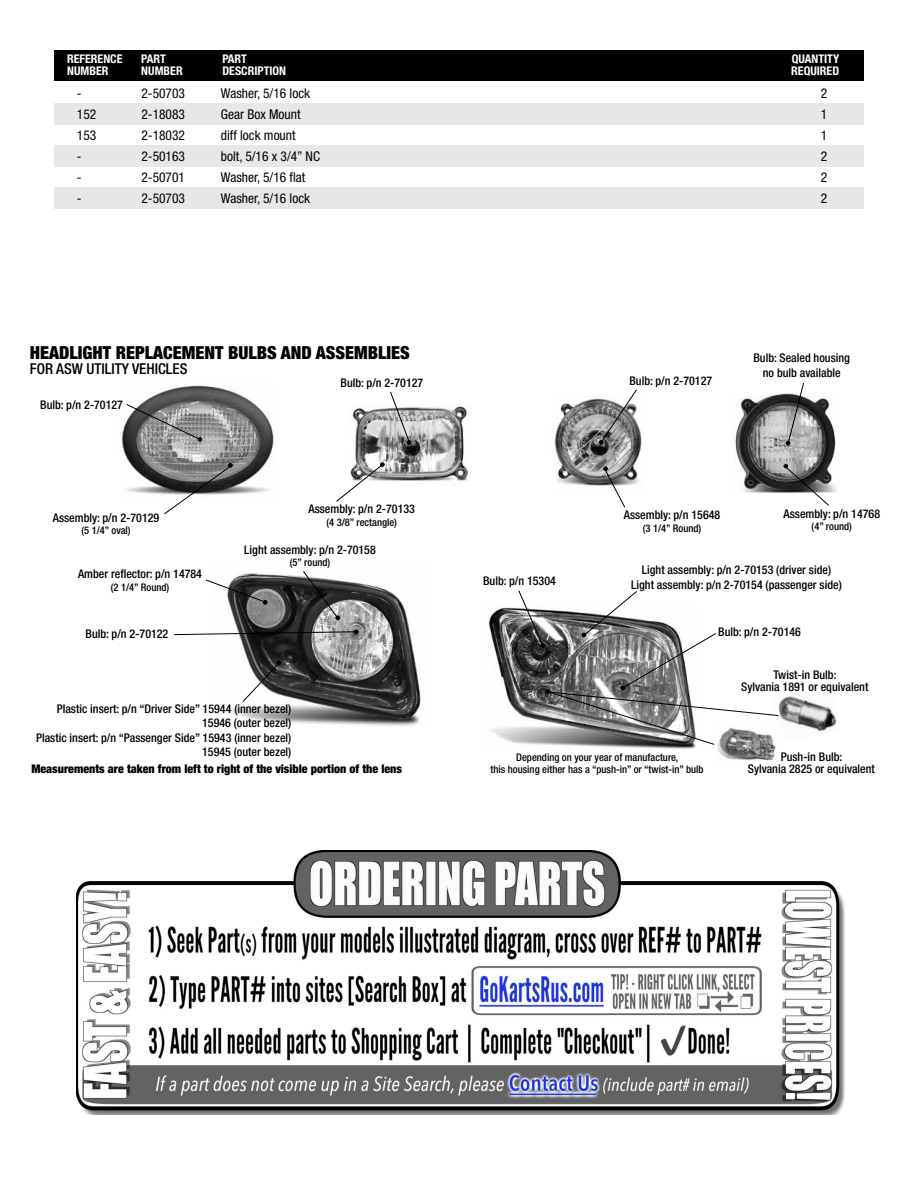
<style>
.page{position:relative;width:918px;height:1188px;background:#fff}
.page>*{position:absolute;margin:0;border:0;box-sizing:border-box;transform-origin:0 0}
.t1{font:900 condensed 18px "Helvetica Neue";color:#000}
.t2{font:500 condensed 15px "Helvetica Neue";color:#000}
.t3{font:condensed 13.5px "Helvetica Neue";color:#000}
.t4{font:500 condensed 12px/14.4px "Helvetica Neue";color:#000;text-align:center}
.t5{font:900 condensed 12px "Helvetica Neue";color:#000}
.t6{font:700 condensed 12px/12px "Helvetica Neue";color:#fff}
.t7{font:500 condensed 10.5px/12px "Helvetica Neue";color:#000;text-align:center}
</style>
<div class="page">
<img style="left:554px;top:398px;width:88px;height:88px">
<img style="left:352px;top:406px;width:117px;height:75px">
<img style="left:735px;top:394px;width:102px;height:99px">
<img style="left:717px;top:745px;width:59px;height:16px">
<img style="left:121px;top:385px;width:154px;height:109px">
<img style="left:228px;top:573px;width:193px;height:153px">
<img style="left:488px;top:607px;width:208px;height:143px">
<svg style="left:174px;top:630px;width:185px;height:5px"></svg>
<svg style="left:302px;top:571px;width:38px;height:49px;background:#5f5f5f"></svg>
<svg style="left:242px;top:661px;width:39px;height:42px"></svg>
<svg style="left:205px;top:579px;width:63px;height:26px"></svg>
<svg style="left:126px;top:403px;width:76px;height:39px;background:#848484"></svg>
<svg style="left:390px;top:391px;width:21px;height:54px"></svg>
<svg style="left:599px;top:389px;width:39px;height:56px"></svg>
<svg style="left:336px;top:462px;width:49px;height:40px"></svg>
<svg style="left:603px;top:466px;width:23px;height:42px"></svg>
<svg style="left:784px;top:464px;width:46px;height:42px"></svg>
<svg style="left:786px;top:383px;width:19px;height:63px"></svg>
<svg style="left:163px;top:463px;width:70px;height:52px"></svg>
<img style="left:779px;top:696px;width:58px;height:36px">
<svg style="left:518px;top:590px;width:261px;height:155px"></svg>
<div style="left:54px;top:104px;width:810px;height:21px;background:#e6e7e8"></div>
<div style="left:54px;top:146px;width:810px;height:21px;background:#e6e7e8"></div>
<div style="left:54px;top:187px;width:810px;height:21px;background:#e6e7e8"></div>
<div style="left:54px;top:50px;width:810px;height:31px;background:#000"></div>
<img style="left:76px;top:851px;width:768px;height:264px">
<p class="t6" style="left:67px;top:53px;width:57px">REFERENCE<br>NUMBER</p>
<p class="t6" style="left:141px;top:53px;width:43px">PART<br>NUMBER</p>
<p class="t6" style="left:222px;top:53px;width:65px">PART<br>DESCRIPTION</p>
<p class="t6" style="left:791px;top:53px;width:49px">QUANTITY<br>REQUIRED</p>
<p class="t3" style="left:77px;top:86px;width:6px">-</p>
<p class="t3" style="left:141px;top:86px;width:45px">2-50703</p>
<p class="t3" style="left:221px;top:86px;width:91px">Washer, 5/16 lock</p>
<p class="t3" style="left:821px;top:86px;width:8px">2</p>
<p class="t3" style="left:77px;top:107px;width:21px">152</p>
<p class="t3" style="left:141px;top:107px;width:45px">2-18083</p>
<p class="t3" style="left:221px;top:107px;width:81px">Gear Box Mount</p>
<p class="t3" style="left:821px;top:107px;width:8px">1</p>
<p class="t3" style="left:77px;top:128px;width:21px">153</p>
<p class="t3" style="left:141px;top:128px;width:45px">2-18032</p>
<p class="t3" style="left:221px;top:128px;width:76px">diff lock mount</p>
<p class="t3" style="left:821px;top:128px;width:8px">1</p>
<p class="t3" style="left:77px;top:149px;width:6px">-</p>
<p class="t3" style="left:141px;top:149px;width:45px">2-50163</p>
<p class="t3" style="left:221px;top:149px;width:101px">bolt, 5/16 x 3/4” NC</p>
<p class="t3" style="left:821px;top:149px;width:8px">2</p>
<p class="t3" style="left:77px;top:170px;width:6px">-</p>
<p class="t3" style="left:141px;top:170px;width:45px">2-50701</p>
<p class="t3" style="left:221px;top:170px;width:86px">Washer, 5/16 flat</p>
<p class="t3" style="left:821px;top:170px;width:8px">2</p>
<p class="t3" style="left:77px;top:191px;width:6px">-</p>
<p class="t3" style="left:141px;top:191px;width:45px">2-50703</p>
<p class="t3" style="left:221px;top:191px;width:91px">Washer, 5/16 lock</p>
<p class="t3" style="left:821px;top:191px;width:8px">2</p>
<h1 class="t1" style="left:30px;top:341px;width:382px">HEADLIGHT REPLACEMENT BULBS AND ASSEMBLIES</h1>
<p class="t2" style="left:30px;top:360px;width:159px">FOR ASW UTILITY VEHICLES</p>
<p class="t4" style="left:40px;top:397px;width:84px">Bulb: p/n 2-70127</p>
<p class="t4" style="left:53px;top:510px;width:108px">Assembly: p/n 2-70129</p>
<p class="t7" style="left:81px;top:524px;width:51px">(5 1/4” oval)</p>
<p class="t4" style="left:78px;top:567px;width:126px">Amber reflector: p/n 14784</p>
<p class="t7" style="left:111px;top:581px;width:60px">(2 1/4” Round)</p>
<p class="t4" style="left:86px;top:626px;width:84px">Bulb: p/n 2-70122</p>
<p class="t4" style="left:341px;top:375px;width:84px">Bulb: p/n 2-70127</p>
<p class="t4" style="left:308px;top:502px;width:108px">Assembly: p/n 2-70133</p>
<p class="t7" style="left:326px;top:516px;width:72px">(4 3/8” rectangle)</p>
<p class="t4" style="left:244px;top:542px;width:133px">Light assembly: p/n 2-70158</p>
<p class="t7" style="left:290px;top:556px;width:42px">(5” round)</p>
<p class="t4" style="left:36px;top:701px;width:257px;text-align:right">Plastic insert: p/n “Driver Side” 15944 (inner bezel)<br>15946 (outer bezel)<br>Plastic insert: p/n “Passenger Side” 15943 (inner bezel)<br>15945 (outer bezel)</p>
<p class="t5" style="left:31px;top:761px;width:372px">Measurements are taken from left to right of the visible portion of the lens</p>
<p class="t4" style="left:483px;top:573px;width:74px">Bulb: p/n 15304</p>
<p class="t4" style="left:630px;top:373px;width:84px">Bulb: p/n 2-70127</p>
<p class="t4" style="left:753px;top:351px;width:98px">Bulb: Sealed housing no bulb available</p>
<p class="t4" style="left:624px;top:508px;width:98px">Assembly: p/n 15648</p>
<p class="t7" style="left:643px;top:522px;width:60px">(3 1/4” Round)</p>
<p class="t4" style="left:784px;top:506px;width:98px">Assembly: p/n 14768</p>
<p class="t7" style="left:812px;top:520px;width:42px">(4” round)</p>
<p class="t4" style="left:631px;top:563px;width:212px">Light assembly: p/n 2-70153 (driver side)<br>Light assembly: p/n 2-70154 (passenger side)</p>
<p class="t4" style="left:718px;top:625px;width:84px">Bulb: p/n 2-70146</p>
<p class="t4" style="left:741px;top:669px;width:129px;line-height:12px">Twist-in Bulb:<br>Sylvania 1891 or equivalent</p>
<p class="t7" style="left:491px;top:751px;width:214px">Depending on your year of manufacture,<br>this housing either has a “push-in” or “twist-in” bulb</p>
<p class="t4" style="left:748px;top:750px;width:129px;line-height:12px">Push-in Bulb:<br>Sylvania 2825 or equivalent</p>
</div>
